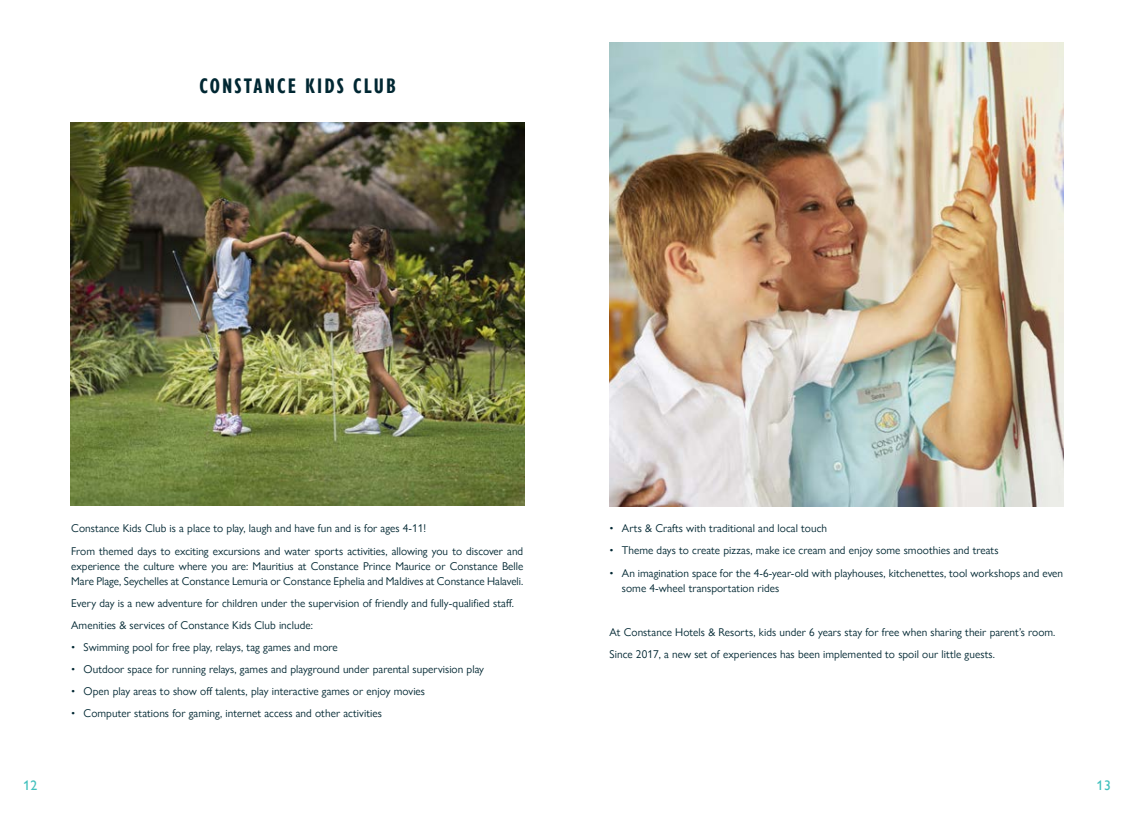
<style>
.page{position:relative;width:1134px;height:815px;background:#fff}
.page>*{position:absolute;margin:0;border:0;box-sizing:border-box;transform-origin:0 0}
.t1{font:700 condensed 21.62px "Gill Sans Nova";letter-spacing:.1em;color:#002732}
.t2{font:500 13.75px "Gill Sans Nova";color:#42c0bd}
.t3{font:11.25px/22.1px "Gill Sans Nova";letter-spacing:.005em;color:#002732}
</style>
<div class="page">
<img style="left:71px;top:123px;width:453px;height:382px">
<img style="left:609px;top:43px;width:454px;height:463px">
<h1 class="t1" style="left:200px;top:72px;width:198px">CONSTANCE KIDS CLUB</h1>
<p class="t3" style="left:71px;top:517px;width:453px">Constance Kids Club is a place to play, laugh and have fun and is for ages 4-11!<br>From themed days to exciting excursions and water sports activities, allowing you to discover and</p>
<p class="t3" style="left:71px;top:558px;width:454px;line-height:15px">experience the culture where you are: Mauritius at Constance Prince Maurice or Constance Belle<br>Mare Plage, Seychelles at Constance Lemuria or Constance Ephelia and Maldives at Constance Halaveli.</p>
<p class="t3" style="left:71px;top:592px;width:444px">Every day is a new adventure for children under the supervision of friendly and fully-qualified staff.<br>Amenities &amp; services of Constance Kids Club include:</p>
<p class="t3" style="left:71px;top:636px;width:268px">• Swimming pool for free play, relays, tag games and more</p>
<p class="t3" style="left:71px;top:658px;width:414px">• Outdoor space for running relays, games and playground under parental supervision play</p>
<p class="t3" style="left:71px;top:680px;width:355px">• Open play areas to show off talents, play interactive games or enjoy movies</p>
<p class="t3" style="left:71px;top:702px;width:312px">• Computer stations for gaming, internet access and other activities</p>
<p class="t3" style="left:609px;top:517px;width:219px">• Arts &amp; Crafts with traditional and local touch</p>
<p class="t3" style="left:609px;top:539px;width:391px">• Theme days to create pizzas, make ice cream and enjoy some smoothies and treats</p>
<p class="t3" style="left:622px;top:565px;width:443px;line-height:15px;text-indent:-12px">• An imagination space for the 4-6-year-old with playhouses, kitchenettes, tool workshops and even some 4-wheel transportation rides</p>
<p class="t3" style="left:609px;top:621px;width:447px">At Constance Hotels &amp; Resorts, kids under 6 years stay for free when sharing their parent’s room.<br>Since 2017, a new set of experiences has been implemented to spoil our little guests.</p>
<p class="t2" style="left:23px;top:776px;width:16px">12</p>
<p class="t2" style="left:1096px;top:776px;width:16px">13</p>
</div>
